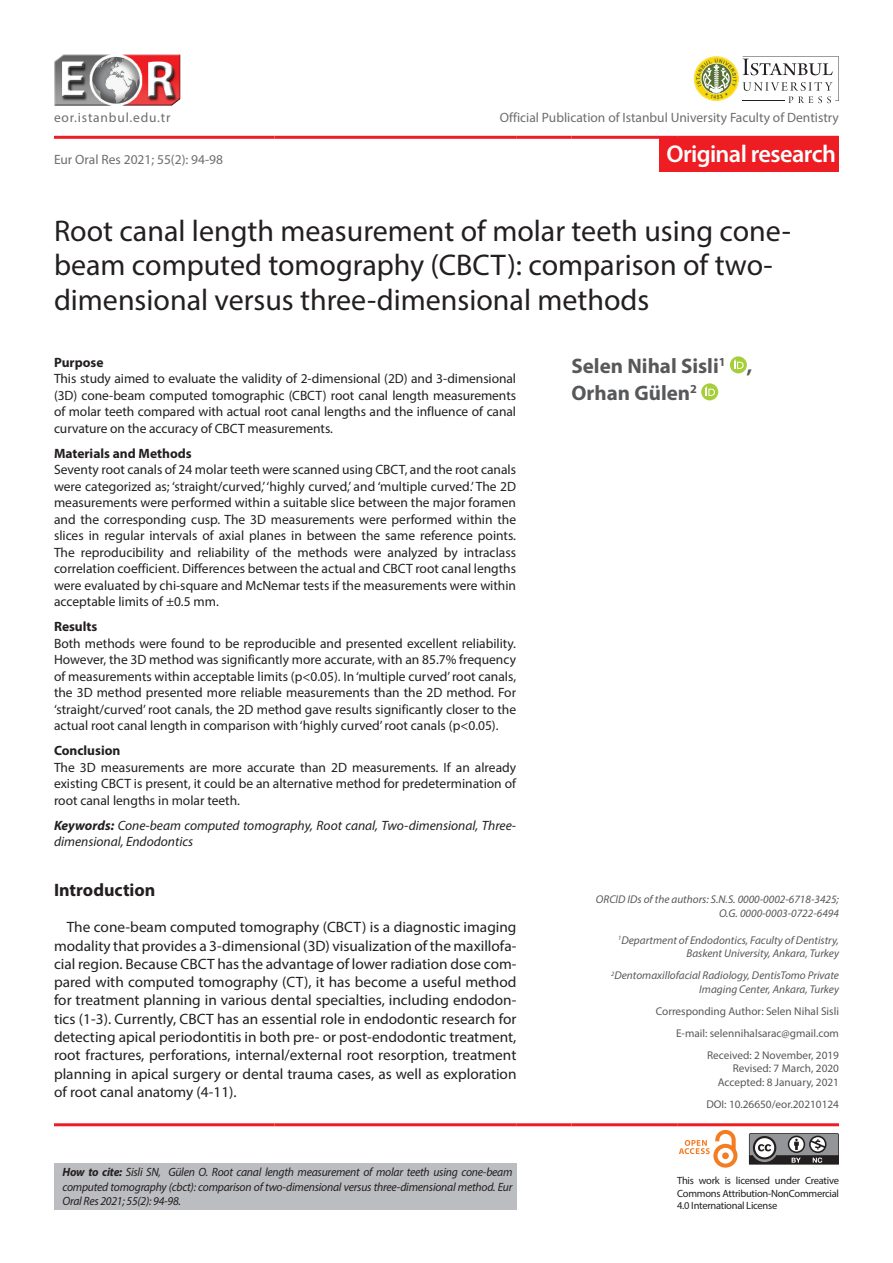
<style>
.page{position:relative;width:893px;height:1263px;background:#fff}
.page>*{position:absolute;margin:0;border:0;box-sizing:border-box;transform-origin:0 0}
.t1{font:30px/34.5px "Myriad Pro";color:#231f20}
.t2{font:600 24.3px "Myriad Pro";letter-spacing:-.025em;color:#fff}
.t3{font:700 21px/27px "Myriad Pro";color:#57585a}
.t4{font:700 18px "Myriad Pro";color:#231f20}
.t5{font:15px/18.3px "Myriad Pro";color:#231f20;text-align:justify}
.t6{font:13.5px/16.5px "Myriad Pro";color:#231f20;text-align:justify}
.t7{font:italic 13.5px/16.5px "Myriad Pro";color:#231f20}
.t8{font:13.5px "Myriad Pro";color:#6c6d70}
.t9{font:700 13.5px "Myriad Pro";color:#231f20}
.t10{font:13.5px "Myriad Pro";letter-spacing:.06em;color:#6c6d70}
.t11{font:italic 12px/14.4px "Myriad Pro";letter-spacing:-.02em;color:#231f20;text-align:justify}
.t12{font:italic 11.25px/13.5px "Myriad Pro";color:#57585a;text-align:right}
.t13{font:11.25px/22px "Myriad Pro";color:#57585a;text-align:right}
.t14{font:10.5px/12.6px "Myriad Pro";letter-spacing:-.025em;color:#231f20;text-align:justify}
.s1{font-weight:700}
</style>
<div class="page">
<div style="left:659px;top:137px;width:180px;height:34px;background:#ee1d23"></div>
<div style="left:54px;top:1163px;width:463px;height:46px;background:#bcbdc0"></div>
<hr style="left:54px;top:136px;width:220px;height:3px;background:#ee1d23">
<hr style="left:274px;top:136px;width:243px;height:3px;background:#ee1d23">
<hr style="left:517px;top:136px;width:54px;height:3px;background:#ee1d23">
<hr style="left:571px;top:136px;width:88px;height:3px;background:#ee1d23">
<hr style="left:659px;top:136px;width:18px;height:3px;background:#ee1d23">
<hr style="left:677px;top:136px;width:162px;height:3px;background:#ee1d23">
<hr style="left:571px;top:1123px;width:88px;height:3px;background:#ee1d23">
<hr style="left:659px;top:1123px;width:18px;height:3px;background:#ee1d23">
<hr style="left:677px;top:1123px;width:162px;height:3px;background:#ee1d23">
<hr style="left:54px;top:1123px;width:220px;height:3px;background:#ee1d23">
<hr style="left:274px;top:1123px;width:243px;height:3px;background:#ee1d23">
<hr style="left:517px;top:1123px;width:54px;height:3px;background:#ee1d23">
<img style="left:54px;top:54px;width:127px;height:51px">
<svg style="left:694px;top:56px;width:145px;height:47px"></svg>
<div style="left:730px;top:356px;width:17px;height:17px;background:#a6ce39;border-radius:50%"></div>
<svg style="left:734px;top:360px;width:10px;height:9px"></svg>
<svg style="left:701px;top:383px;width:17px;height:17px"></svg>
<svg style="left:706px;top:387px;width:9px;height:9px"></svg>
<svg style="left:749px;top:1133px;width:90px;height:31px;background:#797879"></svg>
<svg style="left:679px;top:1130px;width:58px;height:38px"></svg>
<p class="t10" style="left:54px;top:110px;width:118px">eor.istanbul.edu.tr</p>
<p class="t8" style="left:500px;top:110px;width:341px">Official Publication of Istanbul University Faculty of Dentistry</p>
<p class="t8" style="left:54px;top:152px;width:171px">Eur Oral Res 2021; 55(2): 94-98</p>
<h2 class="t2" style="left:666px;top:138px;width:171px">Original research</h2>
<h1 class="t1" style="left:54px;top:213px;width:738px">Root canal length measurement of molar teeth using cone&shy;beam computed tomography (CBCT): comparison of two&shy;dimensional versus three-dimensional methods</h1>
<p class="t9" style="left:54px;top:353px;width:51px">Purpose</p>
<p class="t6" style="left:54px;top:370px;width:464px">This study aimed to evaluate the validity of 2-dimensional (2D) and 3-dimensional (3D) cone-beam computed tomographic (CBCT) root canal length measurements of molar teeth compared with actual root canal lengths and the influence of canal curvature on the accuracy of CBCT measurements.</p>
<p class="t9" style="left:54px;top:444px;width:139px">Materials and Methods</p>
<p class="t6" style="left:54px;top:461px;width:464px">Seventy root canals of 24 molar teeth were scanned using CBCT, and the root canals were categorized as; ‘straight/curved,’ ‘highly curved,’ and ‘multiple curved.’ The 2D measurements were performed within a suitable slice between the major foramen and the corresponding cusp. The 3D measurements were performed within the slices in regular intervals of axial planes in between the same reference points.<br>The reproducibility and reliability of the methods were analyzed by intraclass correlation coefficient. Differences between the actual and CBCT root canal lengths were evaluated by chi-square and McNemar tests if the measurements were within acceptable limits of ±0.5 mm.</p>
<p class="t9" style="left:54px;top:618px;width:45px">Results</p>
<p class="t6" style="left:54px;top:634px;width:464px">Both methods were found to be reproducible and presented excellent reliability.<br>However, the 3D method was significantly more accurate, with an 85.7% frequency of measurements within acceptable limits (p&lt;0.05). In ‘multiple curved’ root canals, the 3D method presented more reliable measurements than the 2D method. For ‘straight/curved’ root canals, the 2D method gave results significantly closer to the actual root canal length in comparison with ‘highly curved’ root canals (p&lt;0.05).</p>
<p class="t9" style="left:54px;top:742px;width:68px">Conclusion</p>
<p class="t6" style="left:54px;top:758px;width:464px">The 3D measurements are more accurate than 2D measurements. If an already existing CBCT is present, it could be an alternative method for predetermination of root canal lengths in molar teeth.</p>
<p class="t7" style="left:54px;top:816px;width:464px"><span class="s1">Keywords:</span> Cone-beam computed tomography, Root canal, Two-dimensional, Three&shy;dimensional, Endodontics</p>
<h3 class="t4" style="left:54px;top:878px;width:103px">Introduction</h3>
<p class="t5" style="left:54px;top:918px;width:464px;text-indent:13px">The cone-beam computed tomography (CBCT) is a diagnostic imaging modality that provides a 3-dimensional (3D) visualization of the maxillofa&shy;cial region. Because CBCT has the advantage of lower radiation dose com&shy;pared with computed tomography (CT), it has become a useful method for treatment planning in various dental specialties, including endodon&shy;tics (1-3). Currently, CBCT has an essential role in endodontic research for detecting apical periodontitis in both pre- or post-endodontic treatment, root fractures, perforations, internal/external root resorption, treatment planning in apical surgery or dental trauma cases, as well as exploration of root canal anatomy (4-11).</p>
<h3 class="t3" style="left:571px;top:352px;width:182px">Selen Nihal Sisli<sup>1</sup> ,<br>Orhan Gülen<sup>2</sup></h3>
<p class="t12" style="left:596px;top:892px;width:245px">ORCID IDs of the authors: S.N.S. 0000-0002-6718-3425;<br>O.G. 0000-0003-0722-6494</p>
<p class="t12" style="left:618px;top:933px;width:222px"><sup>1</sup>Department of Endodontics, Faculty of Dentistry,<br>Baskent University, Ankara, Turkey</p>
<p class="t12" style="left:611px;top:968px;width:229px"><sup>2</sup>Dentomaxillofacial Radiology, DentisTomo Private<br>Imaging Center, Ankara, Turkey</p>
<p class="t13" style="left:656px;top:1000px;width:185px">Corresponding Author: Selen Nihal Sisli<br>E-mail: selennihalsarac@gmail.com<br>Received: 2 November, 2019</p>
<p class="t13" style="left:718px;top:1061px;width:123px;line-height:13.5px">Revised: 7 March, 2020<br>Accepted: 8 January, 2021</p>
<p class="t13" style="left:706px;top:1093px;width:134px">DOI: 10.26650/eor.20210124</p>
<p class="t11" style="left:63px;top:1165px;width:451px"><span class="s1">How to cite:</span> Sisli SN, Gülen O. Root canal length measurement of molar teeth using cone-beam computed tomography (cbct): comparison of two-dimensional versus three-dimensional method. Eur Oral Res 2021; 55(2): 94-98.</p>
<p class="t14" style="left:677px;top:1174px;width:163px">This work is licensed under Creative Commons Attribution-NonCommercial 4.0 International License</p>
</div>
